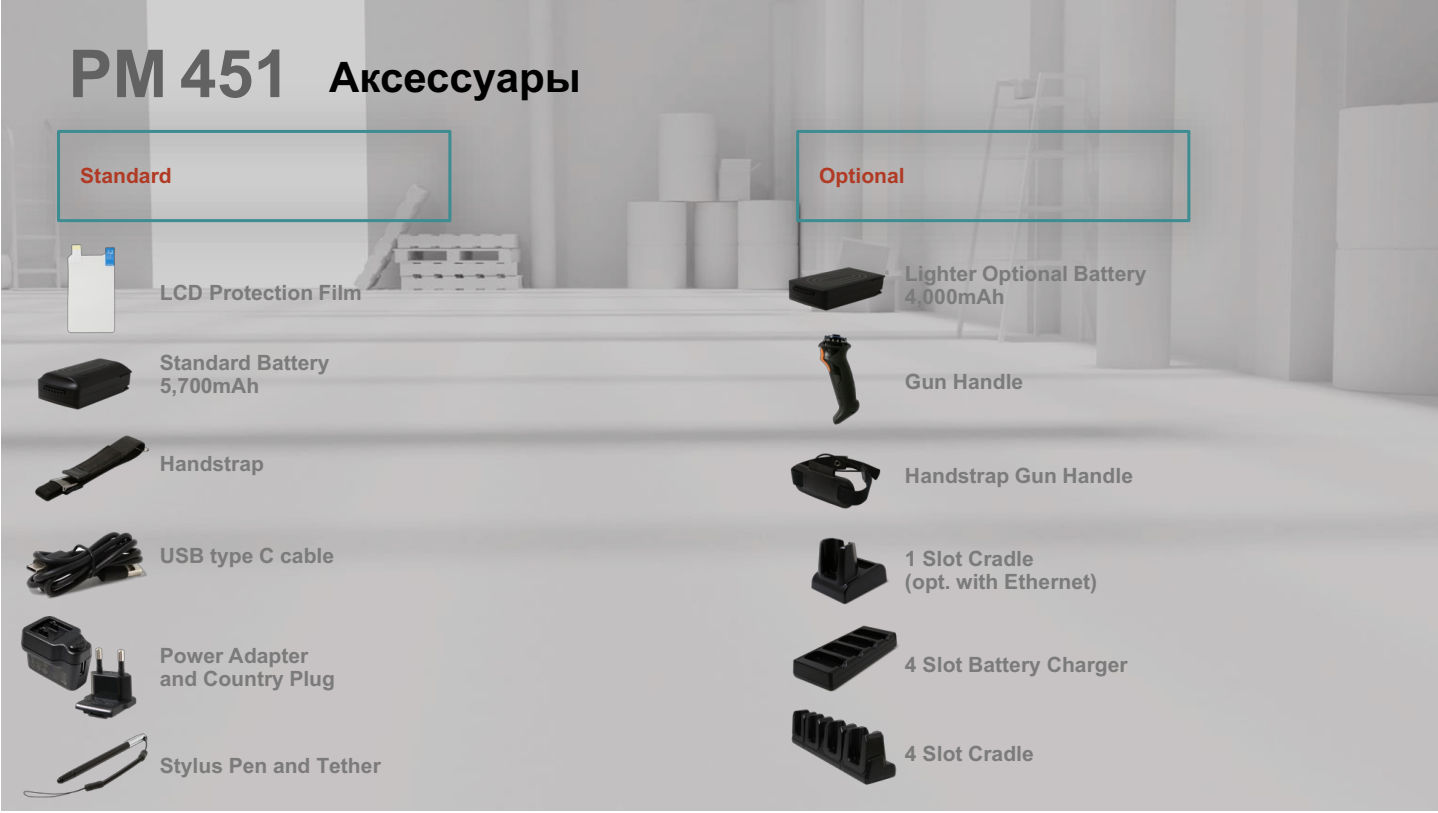
<style>
.page{position:relative;width:1438px;height:813px;background:#fff}
.page>*{position:absolute;margin:0;border:0;box-sizing:border-box;transform-origin:0 0}
.t1{font:700 42px "Arial";color:#000}
.t2{font:700 21.15px "Arial";color:#7b7b7b}
.t3{font:700 21.15px "Arial";color:#b03a24}
.t4{font:700 21px/22.8px "Arial";color:#7b7b7b}
.s1{font-size:66px;color:#626262}
</style>
<div class="page">
<img style="left:2px;top:0;width:1435px;height:809px">
<img style="left:4px;top:77px;width:503px;height:200px">
<div style="left:57px;top:130px;width:394px;height:92px;border:3px solid #3c8c92"></div>
<img style="left:743px;top:77px;width:502px;height:200px">
<div style="left:796px;top:130px;width:394px;height:92px;border:3px solid #3c8c92"></div>
<img style="left:60px;top:242px;width:61px;height:99px">
<img style="left:786px;top:264px;width:101px;height:50px">
<img style="left:35px;top:355px;width:100px;height:57px">
<img style="left:32px;top:432px;width:121px;height:72px">
<img style="left:788px;top:450px;width:94px;height:61px">
<img style="left:808px;top:535px;width:81px;height:71px">
<img style="left:790px;top:622px;width:110px;height:71px">
<img style="left:23px;top:530px;width:129px;height:69px">
<img style="left:21px;top:615px;width:71px;height:75px">
<img style="left:73px;top:644px;width:65px;height:76px">
<img style="left:808px;top:325px;width:61px;height:103px">
<img style="left:20px;top:730px;width:130px;height:70px">
<img style="left:788px;top:708px;width:111px;height:78px">
<h1 class="t1" style="left:68px;top:62px;width:513px"><span class="s1">PM 451</span> Аксессуары</h1>
<p class="t3" style="left:80px;top:168px;width:93px">Standard</p>
<p class="t3" style="left:819px;top:168px;width:87px">Optional</p>
<p class="t4" style="left:160px;top:283px;width:203px">LCD Protection Film</p>
<p class="t4" style="left:160px;top:353px;width:171px">Standard Battery<br>5,700mAh</p>
<p class="t4" style="left:160px;top:454px;width:106px">Handstrap</p>
<p class="t4" style="left:160px;top:545px;width:176px">USB type C cable</p>
<p class="t4" style="left:160px;top:645px;width:177px">Power Adapter and Country Plug</p>
<p class="t4" style="left:160px;top:756px;width:222px">Stylus Pen and Tether</p>
<p class="t2" style="left:904px;top:265px;width:243px">Lighter Optional Battery</p>
<p class="t4" style="left:904px;top:287px;width:101px">4,000mAh</p>
<p class="t4" style="left:904px;top:372px;width:120px">Gun Handle</p>
<p class="t4" style="left:904px;top:465px;width:229px">Handstrap Gun Handle</p>
<p class="t4" style="left:904px;top:549px;width:194px">1 Slot Cradle<br>(opt. with Ethernet)</p>
<p class="t4" style="left:904px;top:654px;width:224px">4 Slot Battery Charger</p>
<p class="t4" style="left:904px;top:743px;width:130px">4 Slot Cradle</p>
</div>
